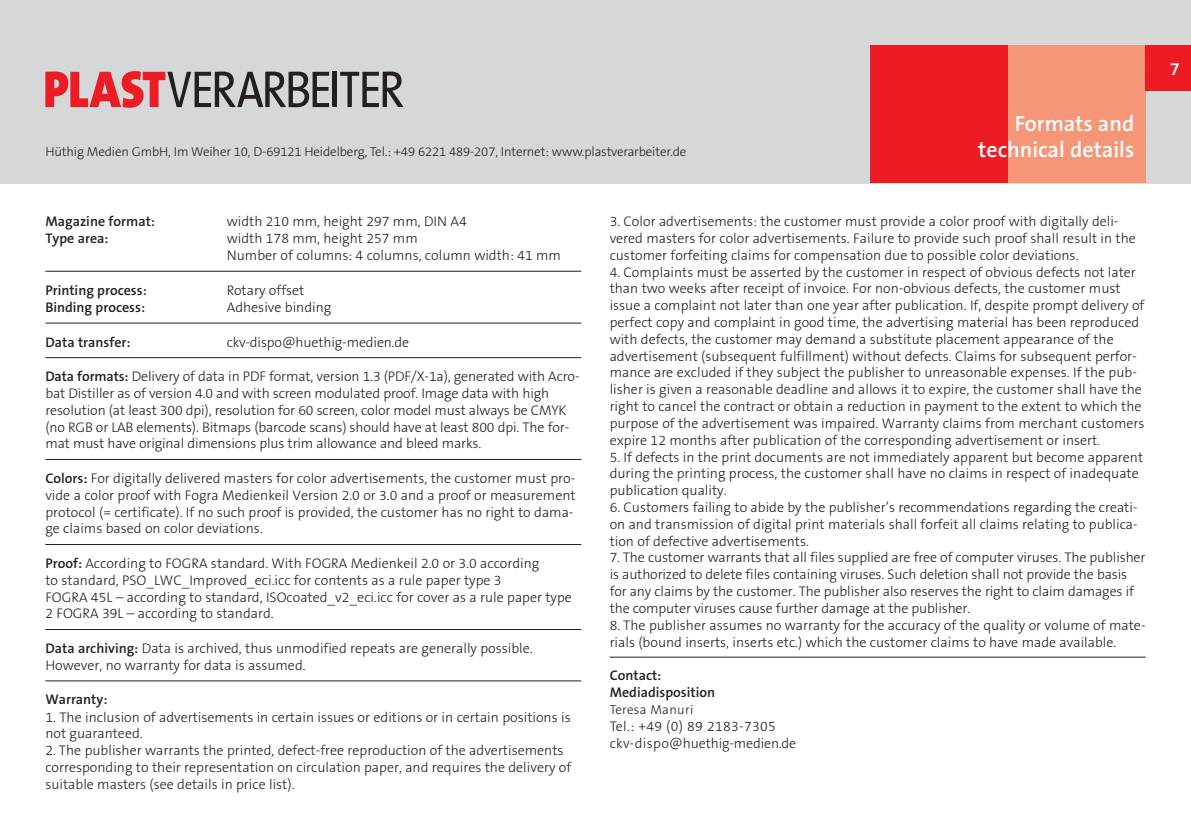
<style>
.page{position:relative;width:1191px;height:840px;background:#fff}
.page>*{position:absolute;margin:0;border:0;box-sizing:border-box;transform-origin:0 0}
.t1{font:600 22px/26px "The Sans Os F";color:#fff;text-align:right}
.t2{font:600 18px "The Sans Os F";color:#fff}
.t3{font:300 14px/16.8px "The Sans Os F";color:#231f20}
.t4{font:600 14px/16.8px "The Sans Os F";color:#231f20}
.t5{font:300 14px/16.8px "The Sans Os F";letter-spacing:.02em;color:#231f20}
.t6{font:300 13px "The Sans Os F";letter-spacing:-.01em;color:#231f20}
.t7{font:300 13px "The Sans Os F";letter-spacing:.025em;color:#231f20}
.s1{font-weight:600}
</style>
<div class="page">
<div style="left:0;top:0;width:1191px;height:183px;background:#d6d7d9"></div>
<svg style="left:45px;top:71px;width:284px;height:37px"></svg>
<hr style="left:333px;top:72px;width:4px;height:35px;background:#231f20">
<svg style="left:340px;top:71px;width:63px;height:36px"></svg>
<div style="left:1008px;top:45px;width:137px;height:138px;background:#f69679"></div>
<div style="left:870px;top:45px;width:138px;height:138px;background:#ed1c24"></div>
<div style="left:1145px;top:45px;width:46px;height:46px;background:#ed1c24"></div>
<hr style="left:45px;top:270px;width:536px;height:1px;background:#231f20">
<hr style="left:45px;top:322px;width:536px;height:1px;background:#231f20">
<hr style="left:45px;top:357px;width:536px;height:1px;background:#231f20">
<hr style="left:45px;top:458px;width:536px;height:1px;background:#231f20">
<hr style="left:45px;top:543px;width:536px;height:1px;background:#231f20">
<hr style="left:45px;top:628px;width:536px;height:1px;background:#231f20">
<hr style="left:45px;top:680px;width:536px;height:1px;background:#231f20">
<hr style="left:609px;top:656px;width:536px;height:1px;background:#231f20">
<p class="t6" style="left:45px;top:145px;width:642px">Hüthig Medien GmbH, Im Weiher 10, D-69121 Heidelberg, Tel.: +49 6221 489-207, Internet: www.plastverarbeiter.de</p>
<h1 class="t1" style="left:978px;top:111px;width:158px">Formats and technical details</h1>
<p class="t4" style="left:45px;top:213px;width:111px">Magazine format:</p>
<p class="t3" style="left:227px;top:213px;width:241px">width 210 mm, height 297 mm, DIN A4</p>
<p class="t4" style="left:45px;top:231px;width:65px">Type area:</p>
<p class="t3" style="left:227px;top:231px;width:335px">width 178 mm, height 257 mm<br>Number of columns: 4 columns, column width: 41 mm</p>
<p class="t4" style="left:45px;top:282px;width:103px">Printing process:</p>
<p class="t3" style="left:227px;top:282px;width:79px">Rotary offset</p>
<p class="t4" style="left:45px;top:299px;width:101px">Binding process:</p>
<p class="t3" style="left:227px;top:299px;width:106px">Adhesive binding</p>
<p class="t4" style="left:45px;top:334px;width:87px">Data transfer:</p>
<p class="t3" style="left:227px;top:334px;width:184px">ckv-dispo@huethig-medien.de</p>
<p class="t3" style="left:45px;top:368px;width:536px"><span class="s1">Data formats:</span> Delivery of data in PDF format, version 1.3 (PDF/X-1a), generated with Acro&shy;bat Distiller as of version 4.0 and with screen modulated proof. Image data with high resolution (at least 300 dpi), resolution for 60 screen, color model must always be CMYK (no RGB or LAB elements). Bitmaps (barcode scans) should have at least 800 dpi. The for&shy;mat must have original dimensions plus trim allowance and bleed marks.</p>
<p class="t3" style="left:45px;top:470px;width:532px"><span class="s1">Colors:</span> For digitally delivered masters for color advertisements, the customer must pro&shy;vide a color proof with Fogra Medienkeil Version 2.0 or 3.0 and a proof or measurement protocol (= certificate). If no such proof is provided, the customer has no right to dama&shy;ge claims based on color deviations.</p>
<p class="t3" style="left:45px;top:555px;width:528px"><span class="s1">Proof:</span> According to FOGRA standard. With FOGRA Medienkeil 2.0 or 3.0 according<br>to standard, PSO_LWC_Improved_eci.icc for contents as a rule paper type 3<br>FOGRA 45L – according to standard, ISOcoated_v2_eci.icc for cover as a rule paper type 2 FOGRA 39L – according to standard.</p>
<p class="t3" style="left:45px;top:640px;width:489px"><span class="s1">Data archiving:</span> Data is archived, thus unmodified repeats are generally possible.<br>However, no warranty for data is assumed.</p>
<p class="t4" style="left:45px;top:691px;width:64px">Warranty:</p>
<p class="t3" style="left:45px;top:708px;width:527px">1. The inclusion of advertisements in certain issues or editions or in certain positions is not guaranteed.</p>
<p class="t3" style="left:45px;top:742px;width:527px">2. The publisher warrants the printed, defect-free reproduction of the advertisements corresponding to their representation on circulation paper, and requires the delivery of suitable masters (see details in price list).</p>
<p class="t3" style="left:609px;top:213px;width:528px">3. Color advertisements: the customer must provide a color proof with digitally deli&shy;vered masters for color advertisements. Failure to provide such proof shall result in the customer forfeiting claims for compensation due to possible color deviations.</p>
<p class="t3" style="left:609px;top:264px;width:536px">4. Complaints must be asserted by the customer in respect of obvious defects not later than two weeks after receipt of invoice. For non-obvious defects, the customer must issue a complaint not later than one year after publication. If, despite prompt delivery of perfect copy and complaint in good time, the advertising material has been reproduced with defects, the customer may demand a substitute placement appearance of the advertisement (subsequent fulfillment) without defects. Claims for subsequent perfor&shy;mance are excluded if they subject the publisher to unreasonable expenses. If the pub&shy;lisher is given a reasonable deadline and allows it to expire, the customer shall have the right to cancel the contract or obtain a reduction in payment to the extent to which the purpose of the advertisement was impaired. Warranty claims from merchant customers expire 12 months after publication of the corresponding advertisement or insert.</p>
<p class="t3" style="left:609px;top:448px;width:535px">5. If defects in the print documents are not immediately apparent but become apparent during the printing process, the customer shall have no claims in respect of inadequate publication quality.</p>
<p class="t3" style="left:609px;top:499px;width:529px;text-align:justify">6. Customers failing to abide by the publisher’s recommendations regarding the creati&shy;on and transmission of digital print materials shall forfeit all claims relating to publica&shy;tion of defective advertisements.</p>
<p class="t3" style="left:609px;top:549px;width:537px">7. The customer warrants that all files supplied are free of computer viruses. The publisher is authorized to delete files containing viruses. Such deletion shall not provide the basis for any claims by the customer. The publisher also reserves the right to claim damages if the computer viruses cause further damage at the publisher.</p>
<p class="t3" style="left:609px;top:616px;width:537px">8. The publisher assumes no warranty for the accuracy of the quality or volume of mate&shy;rials (bound inserts, inserts etc.) which the customer claims to have made available.</p>
<p class="t4" style="left:609px;top:667px;width:107px">Contact:<br>Mediadisposition</p>
<p class="t7" style="left:609px;top:702px;width:85px">Teresa Manuri</p>
<p class="t5" style="left:609px;top:717px;width:188px">Tel.: +49 (0) 89 2183-7305 ckv-dispo@huethig-medien.de</p>
<p class="t2" style="left:1169px;top:60px;width:11px">7</p>
</div>
